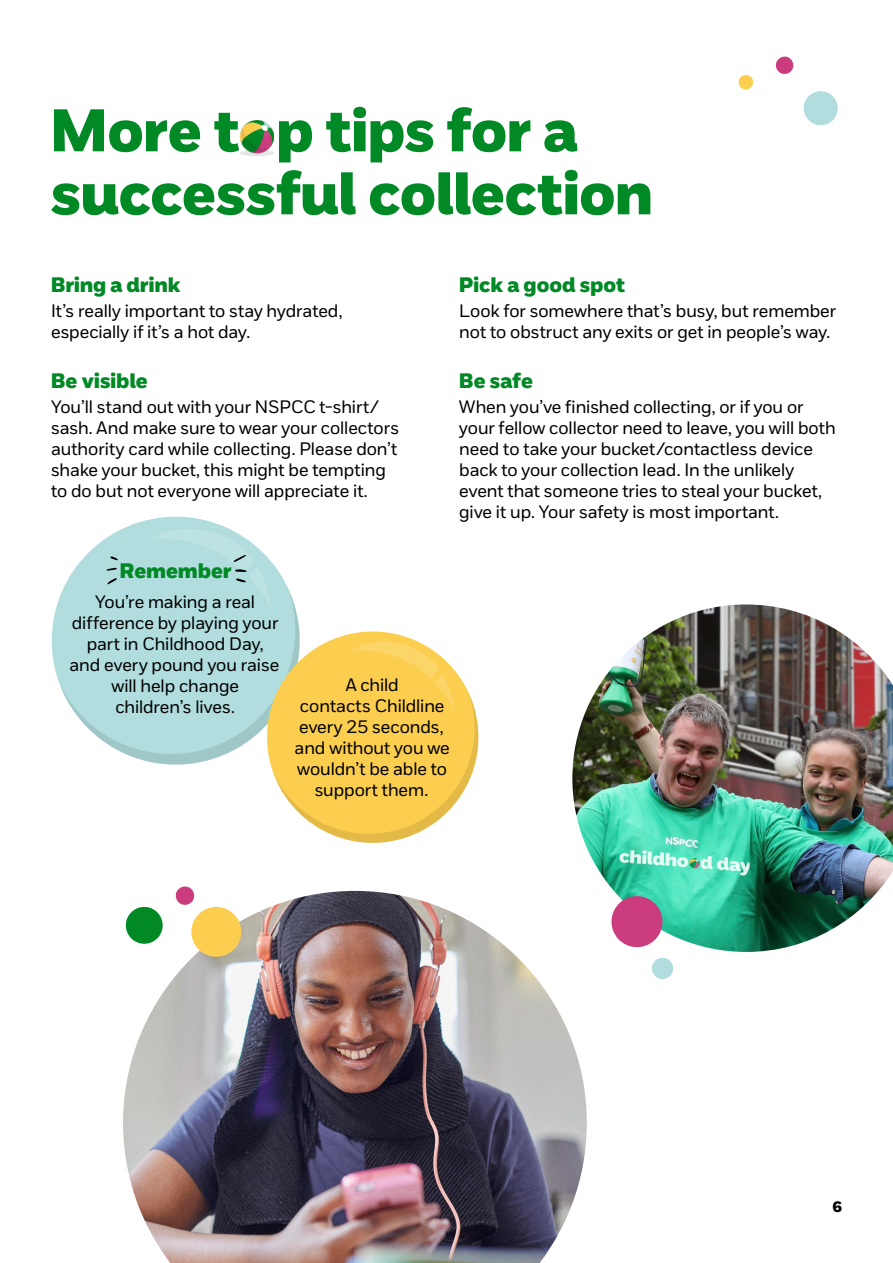
<style>
.page{position:relative;width:893px;height:1263px;background:#fff}
.page>*{position:absolute;margin:0;border:0;box-sizing:border-box;transform-origin:0 0}
.t1{font:60px/63px "NSPCC Headline";color:#018926}
.t2{font:21px "NSPCC Headline";letter-spacing:.005em;color:#018926}
.t3{font:18px/21px "NSPCC";color:#000}
.t4{font:15px "NSPCC Headline";color:#000}
</style>
<div class="page">
<svg style="left:51px;top:516px;width:157px;height:166px"></svg>
<img style="left:241px;top:120px;width:32px;height:35px">
<svg style="left:59px;top:521px;width:420px;height:322px"></svg>
<img style="left:123px;top:891px;width:464px;height:372px">
<img style="left:572px;top:604px;width:321px;height:348px">
<svg style="left:609px;top:893px;width:56px;height:57px"></svg>
<svg style="left:652px;top:957px;width:22px;height:22px"></svg>
<svg style="left:174px;top:886px;width:71px;height:74px"></svg>
<svg style="left:124px;top:905px;width:41px;height:41px"></svg>
<svg style="left:803px;top:91px;width:35px;height:35px"></svg>
<svg style="left:738px;top:74px;width:16px;height:16px"></svg>
<svg style="left:775px;top:56px;width:19px;height:18px"></svg>
<h1 class="t1" style="left:51px;top:99px;width:603px">More t p tips for a successful collection</h1>
<p class="t2" style="left:51px;top:272px;width:131px">Bring a drink</p>
<p class="t3" style="left:51px;top:300px;width:293px">It’s really important to stay hydrated, especially if it’s a hot day.</p>
<p class="t2" style="left:51px;top:368px;width:98px">Be visible</p>
<p class="t3" style="left:51px;top:396px;width:350px">You’ll stand out with your NSPCC t-shirt/ sash. And make sure to wear your collectors authority card while collecting. Please don’t shake your bucket, this might be tempting to do but not everyone will appreciate it.</p>
<p class="t2" style="left:459px;top:272px;width:167px">Pick a good spot</p>
<p class="t3" style="left:459px;top:300px;width:378px">Look for somewhere that’s busy, but remember not to obstruct any exits or get in people’s way.</p>
<p class="t2" style="left:459px;top:368px;width:75px">Be safe</p>
<p class="t3" style="left:459px;top:396px;width:378px">When you’ve finished collecting, or if you or your fellow collector need to leave, you will both need to take your bucket/contactless device back to your collection lead. In the unlikely event that someone tries to steal your bucket, give it up. Your safety is most important.</p>
<p class="t2" style="left:120px;top:557px;width:113px">Remember</p>
<p class="t3" style="left:70px;top:591px;width:211px;text-align:center">You’re making a real difference by playing your part in Childhood Day, and every pound you raise will help change<br>children’s lives.</p>
<p class="t3" style="left:295px;top:674px;width:157px;text-align:center">A child<br>contacts Childline every 25 seconds, and without you we wouldn’t be able to support them.</p>
<p class="t4" style="left:833px;top:1197px;width:11px">6</p>
</div>
